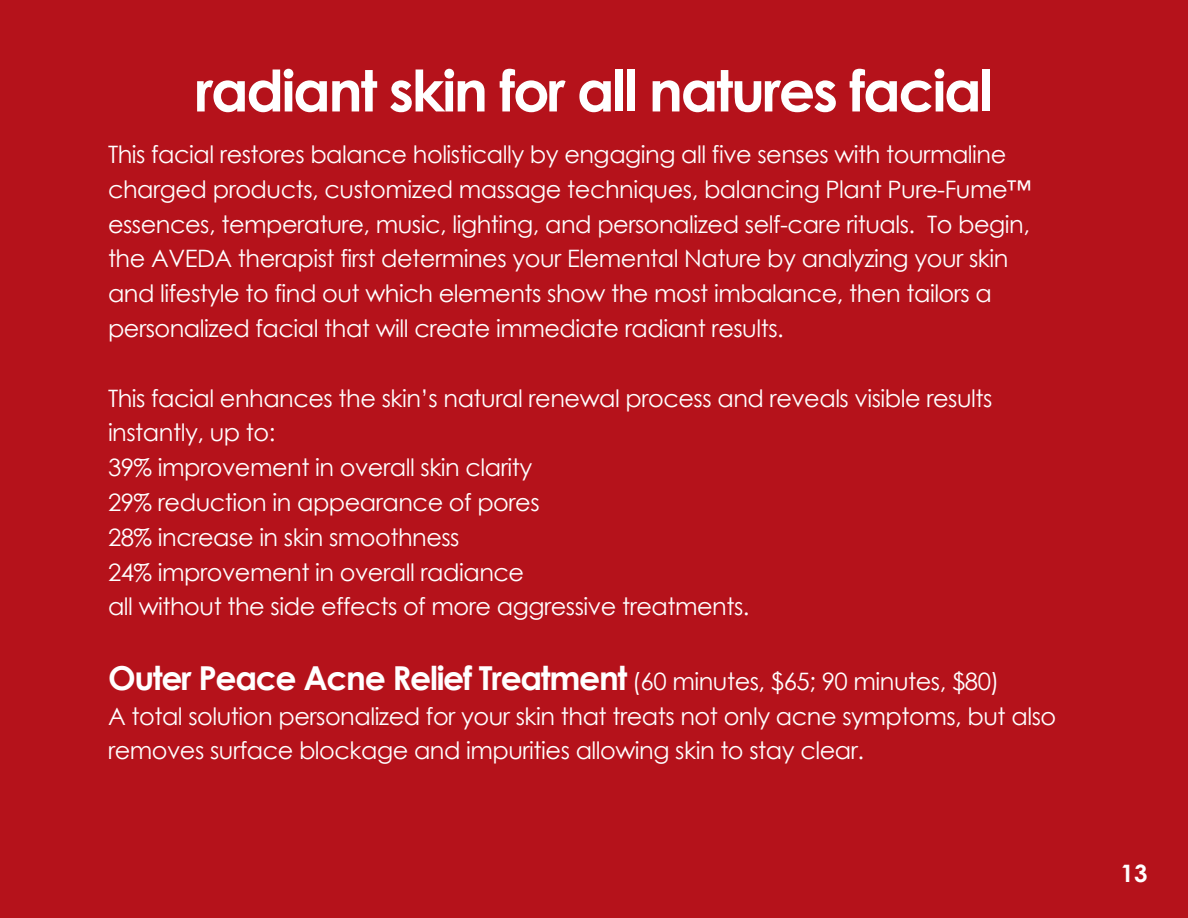
<style>
.page{position:relative;width:1188px;height:918px;background:#b5121b}
.page>*{position:absolute;margin:0;border:0;box-sizing:border-box;transform-origin:0 0}
.t1{font:700 57px "Century Gothic";letter-spacing:-.04em;color:#fff}
.t2{font:700 33px "Century Gothic";letter-spacing:-.04em;color:#fff}
.t3{font:24px/34.8px "Century Gothic";letter-spacing:-.02em;color:#fff}
.t4{font:700 24px "Century Gothic";color:#fff}
.s1{font-weight:400;font-size:24px}
</style>
<div class="page">
<h1 class="t1" style="left:195px;top:55px;width:799px">radiant skin for all natures facial</h1>
<p class="t3" style="left:108px;top:137px;width:925px">This facial restores balance holistically by engaging all five senses with tourmaline charged products, customized massage techniques, balancing Plant Pure-Fume™ essences, temperature, music, lighting, and personalized self-care rituals. To begin, the AVEDA therapist first determines your Elemental Nature by analyzing your skin and lifestyle to find out which elements show the most imbalance, then tailors a personalized facial that will create immediate radiant results.</p>
<p class="t3" style="left:108px;top:380px;width:886px">This facial enhances the skin’s natural renewal process and reveals visible results instantly, up to:<br>39% improvement in overall skin clarity<br>29% reduction in appearance of pores<br>28% increase in skin smoothness<br>24% improvement in overall radiance<br>all without the side effects of more aggressive treatments.</p>
<h2 class="t2" style="left:108px;top:657px;width:893px">Outer Peace Acne Relief Treatment <span class="s1">(60 minutes, $65; 90 minutes, $80)</span></h2>
<p class="t3" style="left:108px;top:698px;width:950px">A total solution personalized for your skin that treats not only acne symptoms, but also removes surface blockage and impurities allowing skin to stay clear.</p>
<p class="t4" style="left:1121px;top:858px;width:28px">13</p>
</div>
